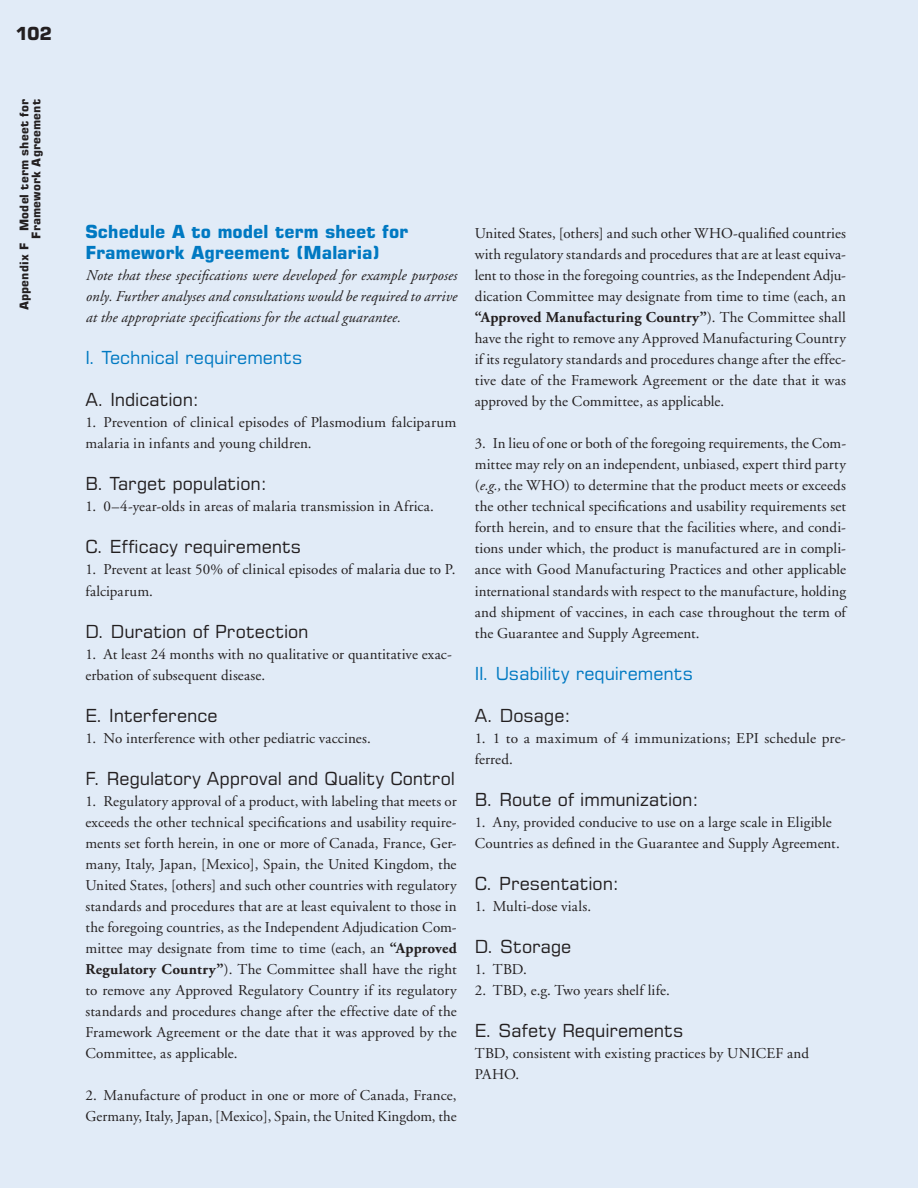
<style>
.page{position:relative;width:918px;height:1188px;background:#e1ebf7}
.page>*{position:absolute;margin:0;border:0;box-sizing:border-box;transform-origin:0 0}
.t1{font:18px "Square 721 BT";letter-spacing:-.005em;color:#231f20}
.t2{font:700 18px/21px "Square 721 BT";letter-spacing:-.005em;color:#0079c2}
.t3{font:18px "Square 721 BT";letter-spacing:-.01em;color:#0079c2}
.t4{font:700 18px "Square 721 BT";color:#231f20}
.t5{font:15px/21px "Adobe Garamond";letter-spacing:.01em;color:#231f20}
.t6{font:italic 15px/21px "Adobe Garamond";letter-spacing:.005em;color:#231f20;text-align:justify}
.t7{font:700 12px/12px "Square 721 BT";letter-spacing:.01em;color:#231f20;text-align:right}
.s1{font-weight:700}
.s2{font-style:italic}
</style>
<div class="page">
<p class="t4" style="left:15px;top:23px;width:38px">102</p>
<p class="t7" style="left:18px;top:310px;width:213px;rotate:-90deg">Appendix F Model term sheet for<br>Framework Agreement</p>
<p class="t2" style="left:85px;top:221px;width:324px">Schedule A to model term sheet for<br>Framework Agreement (Malaria)</p>
<p class="t6" style="left:85px;top:266px;width:373px">Note that these specifications were developed for example purposes only. Further analyses and consultations would be required to arrive at the appropriate specifications for the actual guarantee.</p>
<p class="t3" style="left:85px;top:347px;width:219px">I. Technical requirements</p>
<p class="t1" style="left:85px;top:389px;width:115px">A. Indication:</p>
<p class="t5" style="left:85px;top:413px;width:373px">1. Prevention of clinical episodes of Plasmodium falciparum malaria in infants and young children.</p>
<p class="t1" style="left:85px;top:473px;width:183px">B. Target population:</p>
<p class="t5" style="left:85px;top:497px;width:350px">1. 0–4-year-olds in areas of malaria transmission in Africa.</p>
<p class="t1" style="left:85px;top:536px;width:217px">C. Efficacy requirements</p>
<p class="t5" style="left:85px;top:560px;width:371px">1. Prevent at least 50% of clinical episodes of malaria due to P. falciparum.</p>
<p class="t1" style="left:85px;top:620px;width:225px">D. Duration of Protection</p>
<p class="t5" style="left:85px;top:644px;width:368px">1. At least 24 months with no qualitative or quantitative exac&shy;erbation of subsequent disease.</p>
<p class="t1" style="left:85px;top:704px;width:134px">E. Interference</p>
<p class="t5" style="left:85px;top:728px;width:287px">1. No interference with other pediatric vaccines.</p>
<p class="t1" style="left:85px;top:767px;width:371px">F. Regulatory Approval and Quality Control</p>
<p class="t5" style="left:85px;top:791px;width:373px;text-align:justify">1. Regulatory approval of a product, with labeling that meets or exceeds the other technical specifications and usability require&shy;ments set forth herein, in one or more of Canada, France, Ger&shy;many, Italy, Japan, [Mexico], Spain, the United Kingdom, the United States, [others] and such other countries with regulatory standards and procedures that are at least equivalent to those in the foregoing countries, as the Independent Adjudication Com&shy;mittee may designate from time to time (each, an <span class="s1">“Approved Regulatory Country”</span>). The Committee shall have the right to remove any Approved Regulatory Country if its regulatory standards and procedures change after the effective date of the Framework Agreement or the date that it was approved by the Committee, as applicable.</p>
<p class="t5" style="left:85px;top:1085px;width:373px">2. Manufacture of product in one or more of Canada, France,<br>Germany, Italy, Japan, [Mexico], Spain, the United Kingdom, the</p>
<p class="t5" style="left:475px;top:224px;width:373px;text-align:justify">United States, [others] and such other WHO-qualified countries with regulatory standards and procedures that are at least equiva&shy;lent to those in the foregoing countries, as the Independent Adju&shy;dication Committee may designate from time to time (each, an <span class="s1">“Approved Manufacturing Country”</span>). The Committee shall have the right to remove any Approved Manufacturing Country if its regulatory standards and procedures change after the effec&shy;tive date of the Framework Agreement or the date that it was approved by the Committee, as applicable.</p>
<p class="t5" style="left:475px;top:434px;width:373px;text-align:justify">3. In lieu of one or both of the foregoing requirements, the Com&shy;mittee may rely on an independent, unbiased, expert third party (<span class="s2">e.g.,</span> the WHO) to determine that the product meets or exceeds the other technical specifications and usability requirements set forth herein, and to ensure that the facilities where, and condi&shy;tions under which, the product is manufactured are in compli&shy;ance with Good Manufacturing Practices and other applicable international standards with respect to the manufacture, holding and shipment of vaccines, in each case throughout the term of the Guarantee and Supply Agreement.</p>
<p class="t3" style="left:475px;top:662px;width:220px">II. Usability requirements</p>
<p class="t1" style="left:475px;top:704px;width:97px">A. Dosage:</p>
<p class="t5" style="left:475px;top:728px;width:373px">1. 1 to a maximum of 4 immunizations; EPI schedule pre&shy;ferred.</p>
<p class="t1" style="left:475px;top:788px;width:225px">B. Route of immunization:</p>
<p class="t5" style="left:475px;top:812px;width:366px">1. Any, provided conducive to use on a large scale in Eligible<br>Countries as defined in the Guarantee and Supply Agreement.</p>
<p class="t1" style="left:475px;top:872px;width:146px">C. Presentation:</p>
<p class="t5" style="left:475px;top:896px;width:118px">1. Multi-dose vials.</p>
<p class="t1" style="left:475px;top:935px;width:98px">D. Storage</p>
<p class="t5" style="left:475px;top:959px;width:54px">1. TBD.</p>
<p class="t5" style="left:475px;top:980px;width:197px">2. TBD, e.g. Two years shelf life.</p>
<p class="t1" style="left:475px;top:1019px;width:210px">E. Safety Requirements</p>
<p class="t5" style="left:475px;top:1043px;width:336px">TBD, consistent with existing practices by UNICEF and<br>PAHO.</p>
</div>
